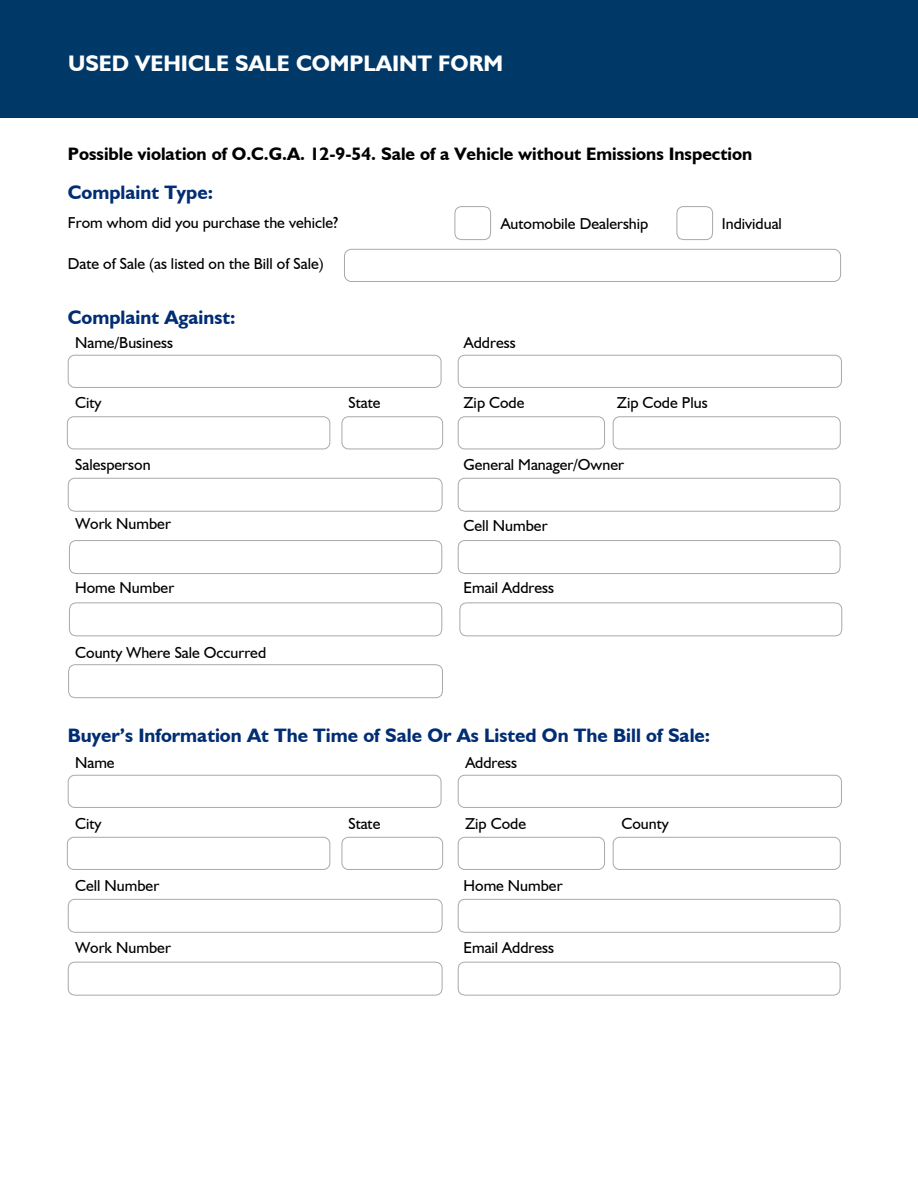
<style>
.page{position:relative;width:918px;height:1188px;background:#fff}
.page>*{position:absolute;margin:0;border:0;box-sizing:border-box;transform-origin:0 0}
.t1{font:700 22.5px "Humanist 521 BT";color:#fff}
.t2{font:700 19.5px "Humanist 521 BT";color:#002d73}
.t3{font:700 18px "Humanist 521 BT";color:#000}
.t4{font:15.9px "Humanist 521 BT";color:#000}
</style>
<div class="page">
<svg style="left:454px;top:206px;width:37px;height:34px"></svg>
<svg style="left:676px;top:206px;width:37px;height:34px"></svg>
<div style="left:0;top:0;width:918px;height:118px;background:#003868"></div>
<svg style="left:68px;top:664px;width:375px;height:34px"></svg>
<svg style="left:67px;top:477px;width:376px;height:35px"></svg>
<svg style="left:457px;top:477px;width:384px;height:35px"></svg>
<svg style="left:457px;top:540px;width:384px;height:34px"></svg>
<svg style="left:69px;top:602px;width:374px;height:35px"></svg>
<svg style="left:69px;top:540px;width:374px;height:34px"></svg>
<svg style="left:459px;top:602px;width:384px;height:35px"></svg>
<div style="left:344px;top:249px;width:497px;height:33px;border:1px solid #a7a9ac;border-radius:7px"></div>
<div style="left:68px;top:355px;width:373px;height:33px;border:1px solid #a7a9ac;border-radius:6px"></div>
<div style="left:458px;top:355px;width:384px;height:33px;border:1px solid #a7a9ac;border-radius:6px"></div>
<div style="left:67px;top:416px;width:263px;height:33px;border:1px solid #a7a9ac;border-radius:6px"></div>
<div style="left:342px;top:416px;width:101px;height:33px;border:1px solid #a7a9ac;border-radius:6px"></div>
<div style="left:458px;top:416px;width:147px;height:33px;border:1px solid #a7a9ac;border-radius:6px"></div>
<div style="left:613px;top:416px;width:228px;height:33px;border:1px solid #a7a9ac;border-radius:6px"></div>
<svg style="left:67px;top:899px;width:376px;height:34px"></svg>
<svg style="left:457px;top:899px;width:384px;height:34px"></svg>
<svg style="left:67px;top:961px;width:376px;height:35px"></svg>
<svg style="left:457px;top:961px;width:384px;height:35px"></svg>
<div style="left:68px;top:775px;width:373px;height:33px;border:1px solid #a7a9ac;border-radius:6px"></div>
<div style="left:458px;top:775px;width:384px;height:33px;border:1px solid #a7a9ac;border-radius:6px"></div>
<div style="left:67px;top:837px;width:263px;height:33px;border:1px solid #a7a9ac;border-radius:6px"></div>
<div style="left:342px;top:837px;width:101px;height:33px;border:1px solid #a7a9ac;border-radius:6px"></div>
<div style="left:458px;top:837px;width:147px;height:33px;border:1px solid #a7a9ac;border-radius:6px"></div>
<div style="left:613px;top:837px;width:228px;height:33px;border:1px solid #a7a9ac;border-radius:6px"></div>
<h1 class="t1" style="left:68px;top:50px;width:437px">USED VEHICLE SALE COMPLAINT FORM</h1>
<p class="t3" style="left:68px;top:143px;width:686px">Possible violation of O.C.G.A. 12-9-54. Sale of a Vehicle without Emissions Inspection</p>
<p class="t2" style="left:68px;top:180px;width:146px">Complaint Type:</p>
<p class="t4" style="left:68px;top:213px;width:272px">From whom did you purchase the vehicle?</p>
<p class="t4" style="left:501px;top:213px;width:149px">Automobile Dealership</p>
<p class="t4" style="left:722px;top:213px;width:62px">Individual</p>
<p class="t4" style="left:68px;top:254px;width:257px">Date of Sale (as listed on the Bill of Sale)</p>
<p class="t2" style="left:68px;top:305px;width:169px">Complaint Against:</p>
<p class="t4" style="left:75px;top:333px;width:99px">Name/Business</p>
<p class="t4" style="left:464px;top:333px;width:53px">Address</p>
<p class="t4" style="left:75px;top:393px;width:28px">City</p>
<p class="t4" style="left:348px;top:393px;width:34px">State</p>
<p class="t4" style="left:464px;top:393px;width:62px">Zip Code</p>
<p class="t4" style="left:617px;top:393px;width:92px">Zip Code Plus</p>
<p class="t4" style="left:75px;top:455px;width:77px">Salesperson</p>
<p class="t4" style="left:464px;top:455px;width:162px">General Manager/Owner</p>
<p class="t4" style="left:75px;top:514px;width:97px">Work Number</p>
<p class="t4" style="left:464px;top:516px;width:86px">Cell Number</p>
<p class="t4" style="left:75px;top:577px;width:101px">Home Number</p>
<p class="t4" style="left:464px;top:577px;width:92px">Email Address</p>
<p class="t4" style="left:75px;top:643px;width:193px">County Where Sale Occurred</p>
<p class="t2" style="left:68px;top:723px;width:644px">Buyer’s Information At The Time of Sale Or As Listed On The Bill of Sale:</p>
<p class="t4" style="left:75px;top:753px;width:41px">Name</p>
<p class="t4" style="left:465px;top:753px;width:53px">Address</p>
<p class="t4" style="left:75px;top:814px;width:28px">City</p>
<p class="t4" style="left:348px;top:814px;width:34px">State</p>
<p class="t4" style="left:621px;top:814px;width:49px">County</p>
<p class="t4" style="left:465px;top:814px;width:62px">Zip Code</p>
<p class="t4" style="left:75px;top:876px;width:86px">Cell Number</p>
<p class="t4" style="left:464px;top:876px;width:101px">Home Number</p>
<p class="t4" style="left:75px;top:937px;width:97px">Work Number</p>
<p class="t4" style="left:464px;top:937px;width:92px">Email Address</p>
</div>
